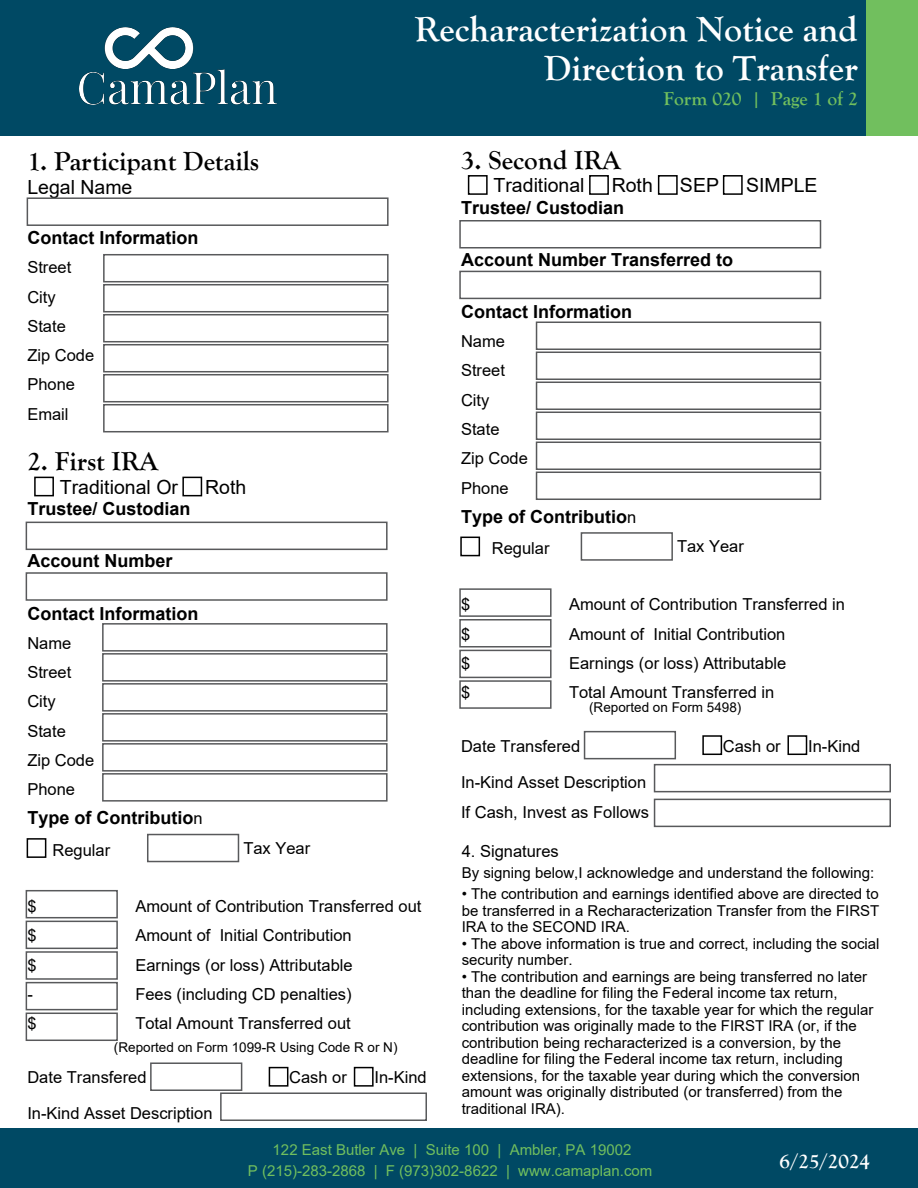
<style>
.page{position:relative;width:918px;height:1188px;background:#fff}
.page>*{position:absolute;margin:0;border:0;box-sizing:border-box;transform-origin:0 0}
.t1{font:700 36px/39px "Goudy Old Style T";color:#fff;text-align:right}
.t2{font:700 27px "Goudy Old Style T";color:#000}
.t3{font:700 21px "Goudy Old Style T";color:#fff}
.t4{font:19.5px "Arial";color:#000}
.t5{font:700 19.5px "Goudy Old Style T";color:#71bf5e}
.t6{font:700 18px "Arial";color:#000}
.t7{font:16.5px/29.2px "Arial";color:#000}
.t8{font:15px/16.5px "Arial";color:#000}
.t9{font:15px/21px "Arial";color:#71bf5e;text-align:center}
.t10{font:13.5px "Arial";color:#000}
.s1{font-weight:400;font-size:16.5px}
</style>
<div class="page">
<div style="left:0;top:0;width:918px;height:136px;background:#004964"></div>
<div style="left:866px;top:0;width:52px;height:136px;background:#71bf5e"></div>
<div style="left:0;top:1128px;width:918px;height:60px;background:#004964"></div>
<div style="left:27px;top:197px;width:362px;height:29px;border:2px solid #58595b"></div>
<div style="left:103px;top:254px;width:286px;height:28px;border:2px solid #58595b"></div>
<div style="left:103px;top:284px;width:286px;height:28px;border:2px solid #58595b"></div>
<div style="left:103px;top:314px;width:286px;height:28px;border:2px solid #58595b"></div>
<div style="left:103px;top:344px;width:286px;height:28px;border:2px solid #58595b"></div>
<div style="left:103px;top:374px;width:286px;height:28px;border:2px solid #58595b"></div>
<div style="left:103px;top:404px;width:286px;height:28px;border:2px solid #58595b"></div>
<div style="left:34px;top:477px;width:20px;height:19px;border:2px solid #000"></div>
<div style="left:182px;top:477px;width:20px;height:19px;border:2px solid #000"></div>
<div style="left:26px;top:522px;width:362px;height:28px;border:2px solid #58595b"></div>
<div style="left:26px;top:572px;width:362px;height:29px;border:2px solid #58595b"></div>
<div style="left:102px;top:623px;width:286px;height:29px;border:2px solid #58595b"></div>
<div style="left:102px;top:653px;width:286px;height:29px;border:2px solid #58595b"></div>
<div style="left:102px;top:683px;width:286px;height:29px;border:2px solid #58595b"></div>
<div style="left:102px;top:713px;width:286px;height:29px;border:2px solid #58595b"></div>
<div style="left:102px;top:743px;width:286px;height:29px;border:2px solid #58595b"></div>
<div style="left:102px;top:773px;width:286px;height:29px;border:2px solid #58595b"></div>
<div style="left:27px;top:838px;width:19px;height:20px;border:2px solid #000"></div>
<div style="left:147px;top:834px;width:92px;height:28px;border:2px solid #58595b"></div>
<div style="left:26px;top:890px;width:92px;height:28px;border:2px solid #58595b"></div>
<div style="left:26px;top:921px;width:92px;height:28px;border:2px solid #58595b"></div>
<div style="left:26px;top:951px;width:92px;height:29px;border:2px solid #58595b"></div>
<div style="left:26px;top:982px;width:92px;height:28px;border:2px solid #58595b"></div>
<div style="left:26px;top:1013px;width:92px;height:28px;border:2px solid #58595b"></div>
<div style="left:150px;top:1062px;width:92px;height:29px;border:2px solid #58595b"></div>
<div style="left:220px;top:1092px;width:207px;height:29px;border:2px solid #58595b"></div>
<div style="left:269px;top:1067px;width:19px;height:20px;border:2px solid #000"></div>
<div style="left:354px;top:1067px;width:20px;height:20px;border:2px solid #000"></div>
<div style="left:468px;top:175px;width:20px;height:20px;border:2px solid #000"></div>
<div style="left:589px;top:175px;width:20px;height:20px;border:2px solid #000"></div>
<div style="left:658px;top:175px;width:20px;height:20px;border:2px solid #000"></div>
<div style="left:723px;top:175px;width:20px;height:20px;border:2px solid #000"></div>
<div style="left:459px;top:220px;width:362px;height:29px;border:2px solid #58595b"></div>
<div style="left:459px;top:271px;width:362px;height:28px;border:2px solid #58595b"></div>
<div style="left:536px;top:322px;width:285px;height:28px;border:2px solid #58595b"></div>
<div style="left:536px;top:352px;width:285px;height:28px;border:2px solid #58595b"></div>
<div style="left:536px;top:382px;width:285px;height:28px;border:2px solid #58595b"></div>
<div style="left:536px;top:412px;width:285px;height:28px;border:2px solid #58595b"></div>
<div style="left:536px;top:442px;width:285px;height:28px;border:2px solid #58595b"></div>
<div style="left:536px;top:472px;width:285px;height:28px;border:2px solid #58595b"></div>
<div style="left:460px;top:537px;width:20px;height:19px;border:2px solid #000"></div>
<div style="left:581px;top:532px;width:92px;height:29px;border:2px solid #58595b"></div>
<div style="left:459px;top:588px;width:93px;height:29px;border:2px solid #58595b"></div>
<div style="left:459px;top:619px;width:93px;height:29px;border:2px solid #58595b"></div>
<div style="left:459px;top:650px;width:93px;height:28px;border:2px solid #58595b"></div>
<div style="left:459px;top:680px;width:93px;height:29px;border:2px solid #58595b"></div>
<div style="left:584px;top:731px;width:92px;height:28px;border:2px solid #58595b"></div>
<div style="left:654px;top:764px;width:237px;height:28px;border:2px solid #58595b"></div>
<div style="left:654px;top:799px;width:237px;height:28px;border:2px solid #58595b"></div>
<div style="left:702px;top:735px;width:20px;height:20px;border:2px solid #000"></div>
<div style="left:787px;top:735px;width:20px;height:20px;border:2px solid #000"></div>
<img style="left:79px;top:27px;width:198px;height:77px">
<h1 class="t1" style="left:415px;top:11px;width:445px">Recharacterization Notice and<br>Direction to Transfer</h1>
<h3 class="t5" style="left:664px;top:88px;width:196px">Form 020 | Page 1 of 2</h3>
<h2 class="t2" style="left:27px;top:146px;width:233px">1. Participant Details</h2>
<h3 class="t4" style="left:27px;top:173px;width:107px">Legal Name</h3>
<p class="t6" style="left:27px;top:225px;width:172px">Contact Information</p>
<p class="t7" style="left:27px;top:253px;width:68px">Street<br>City<br>State<br>Zip Code<br>Phone<br>Email</p>
<h2 class="t2" style="left:27px;top:446px;width:132px">2. First IRA</h2>
<h3 class="t4" style="left:60px;top:473px;width:120px">Traditional Or</h3>
<h3 class="t4" style="left:205px;top:473px;width:43px">Roth</h3>
<p class="t6" style="left:27px;top:496px;width:165px">Trustee/ Custodian</p>
<p class="t6" style="left:27px;top:548px;width:147px">Account Number</p>
<p class="t6" style="left:27px;top:601px;width:172px">Contact Information</p>
<p class="t7" style="left:27px;top:628px;width:68px">Name<br>Street<br>City<br>State<br>Zip Code<br>Phone</p>
<p class="t6" style="left:27px;top:805px;width:177px">Type of Contributio<span class="s1">n</span></p>
<p class="t7" style="left:53px;top:835px;width:59px">Regular</p>
<p class="t7" style="left:243px;top:833px;width:68px">Tax Year</p>
<p class="t7" style="left:27px;top:892px;width:11px">$</p>
<p class="t7" style="left:135px;top:892px;width:288px">Amount of Contribution Transferred out</p>
<p class="t7" style="left:27px;top:921px;width:11px">$</p>
<p class="t7" style="left:135px;top:921px;width:218px">Amount of Initial Contribution</p>
<p class="t7" style="left:27px;top:950px;width:11px">$</p>
<p class="t7" style="left:135px;top:950px;width:219px">Earnings (or loss) Attributable</p>
<p class="t7" style="left:27px;top:979px;width:7px">-</p>
<p class="t7" style="left:135px;top:979px;width:218px">Fees (including CD penalties)</p>
<p class="t7" style="left:27px;top:1009px;width:11px">$</p>
<p class="t7" style="left:135px;top:1009px;width:217px">Total Amount Transferred out</p>
<p class="t10" style="left:114px;top:1038px;width:285px">(Reported on Form 1099-R Using Code R or N)</p>
<p class="t7" style="left:27px;top:1063px;width:121px">Date Transfered</p>
<p class="t7" style="left:289px;top:1063px;width:59px">Cash or</p>
<p class="t7" style="left:374px;top:1063px;width:54px">In-Kind</p>
<p class="t7" style="left:27px;top:1099px;width:187px">In-Kind Asset Description</p>
<h2 class="t2" style="left:461px;top:145px;width:161px">3. Second IRA</h2>
<h3 class="t4" style="left:494px;top:172px;width:93px">Traditional</h3>
<h3 class="t4" style="left:612px;top:172px;width:43px">Roth</h3>
<h3 class="t4" style="left:680px;top:172px;width:41px">SEP</h3>
<h3 class="t4" style="left:746px;top:172px;width:73px">SIMPLE</h3>
<p class="t6" style="left:461px;top:195px;width:165px">Trustee/ Custodian</p>
<p class="t6" style="left:461px;top:247px;width:274px">Account Number Transferred to</p>
<p class="t6" style="left:461px;top:299px;width:172px">Contact Information</p>
<p class="t7" style="left:461px;top:327px;width:68px">Name<br>Street<br>City<br>State<br>Zip Code<br>Phone</p>
<p class="t6" style="left:461px;top:504px;width:177px">Type of Contributio<span class="s1">n</span></p>
<p class="t7" style="left:492px;top:533px;width:59px">Regular</p>
<p class="t7" style="left:677px;top:531px;width:68px">Tax Year</p>
<p class="t7" style="left:461px;top:590px;width:11px">$</p>
<p class="t7" style="left:569px;top:590px;width:278px">Amount of Contribution Transferred in</p>
<p class="t7" style="left:461px;top:619px;width:11px">$</p>
<p class="t7" style="left:569px;top:619px;width:218px">Amount of Initial Contribution</p>
<p class="t7" style="left:461px;top:648px;width:11px">$</p>
<p class="t7" style="left:569px;top:648px;width:219px">Earnings (or loss) Attributable</p>
<p class="t7" style="left:461px;top:678px;width:11px">$</p>
<p class="t7" style="left:569px;top:678px;width:207px">Total Amount Transferred in</p>
<p class="t10" style="left:589px;top:698px;width:154px">(Reported on Form 5498)</p>
<p class="t7" style="left:461px;top:732px;width:121px">Date Transfered</p>
<p class="t7" style="left:723px;top:732px;width:59px">Cash or</p>
<p class="t7" style="left:808px;top:732px;width:54px">In-Kind</p>
<p class="t7" style="left:461px;top:768px;width:189px">In-Kind Asset Description<br>If Cash, Invest as Follows</p>
<p class="t7" style="left:462px;top:837px;width:99px">4. Signatures</p>
<p class="t8" style="left:462px;top:865px;width:414px">By signing below,I acknowledge and understand the following:</p>
<p class="t8" style="left:462px;top:886px;width:419px;text-align:justify">• The contribution and earnings identified above are directed to be transferred in a Recharacterization Transfer from the FIRST IRA to the SECOND IRA.</p>
<p class="t8" style="left:462px;top:935px;width:419px">• The above information is true and correct, including the social security number.</p>
<p class="t8" style="left:462px;top:968px;width:413px">• The contribution and earnings are being transferred no later than the deadline for filing the Federal income tax return, including extensions, for the taxable year for which the regular contribution was originally made to the FIRST IRA (or, if the contribution being recharacterized is a conversion, by the deadline for filing the Federal income tax return, including extensions, for the taxable year during which the conversion amount was originally distributed (or transferred) from the traditional IRA).</p>
<p class="t9" style="left:248px;top:1139px;width:406px">122 East Butler Ave | Suite 100 | Ambler, PA 19002<br>P (215)-283-2868 | F (973)302-8622 | www.camaplan.com</p>
<h3 class="t3" style="left:780px;top:1149px;width:92px">6/25/2024</h3>
</div>
